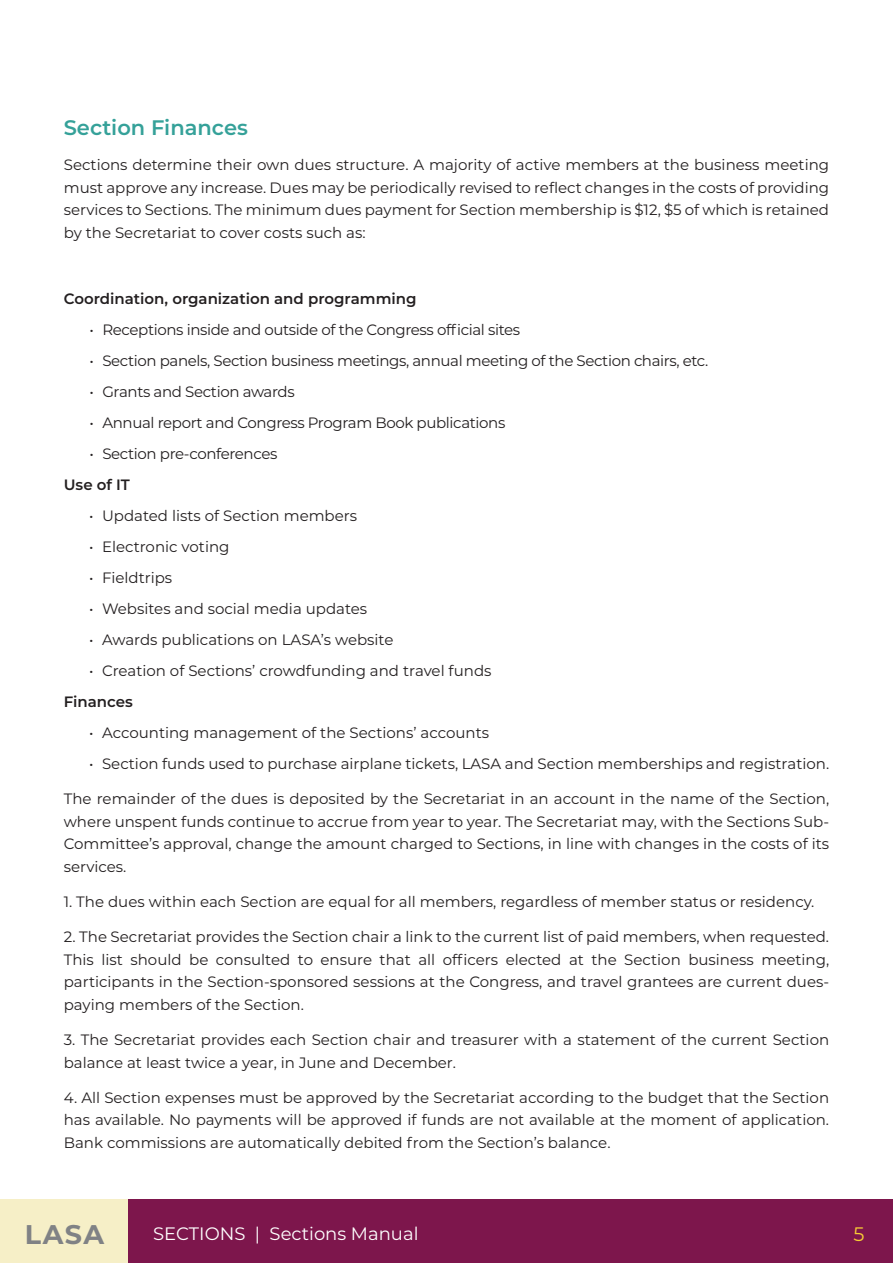
<style>
.page{position:relative;width:893px;height:1263px;background:#fff}
.page>*{position:absolute;margin:0;border:0;box-sizing:border-box;transform-origin:0 0}
.t1{font:700 27px "Montserrat";color:#808285}
.Cuerpo_de_texto{font:600 21px "Montserrat";color:#35a199}
.t2{font:19.5px "Montserrat";color:#f8ce34}
.t3{font:18px "Montserrat";color:#fff}
.Cuerpo_de_texto-2{font:15px/22.5px "Montserrat";color:#231f20;text-align:justify}
.Cuerpo_de_texto-3{font:15px "Montserrat";letter-spacing:-.025em;color:#231f20}
.Cuerpo_de_texto_resa{font:600 15px "Montserrat";color:#231f20}
</style>
<div class="page">
<div style="left:0;top:1199px;width:129px;height:64px;background:#f6efc7"></div>
<div style="left:129px;top:1199px;width:764px;height:64px;background:#7d164c"></div>
<p class="Cuerpo_de_texto" style="left:64px;top:112px;width:186px">Section Finances</p>
<p class="Cuerpo_de_texto-2" style="left:64px;top:153px;width:767px">Sections determine their own dues structure. A majority of active members at the business meeting must approve any increase. Dues may be periodically revised to reflect changes in the costs of providing services to Sections. The minimum dues payment for Section membership is $12, $5 of which is retained by the Secretariat to cover costs such as:</p>
<p class="Cuerpo_de_texto_resa" style="left:64px;top:288px;width:354px">Coordination, organization and programming</p>
<p class="Cuerpo_de_texto-3" style="left:89px;top:319px;width:432px">• Receptions inside and outside of the Congress official sites</p>
<p class="Cuerpo_de_texto-3" style="left:89px;top:350px;width:620px">• Section panels, Section business meetings, annual meeting of the Section chairs, etc.</p>
<p class="Cuerpo_de_texto-3" style="left:89px;top:381px;width:207px">• Grants and Section awards</p>
<p class="Cuerpo_de_texto-3" style="left:89px;top:412px;width:417px">• Annual report and Congress Program Book publications</p>
<p class="Cuerpo_de_texto-3" style="left:89px;top:443px;width:189px">• Section pre-conferences</p>
<p class="Cuerpo_de_texto_resa" style="left:64px;top:474px;width:68px">Use of IT</p>
<p class="Cuerpo_de_texto-2" style="left:89px;top:504px;width:270px">• Updated lists of Section members</p>
<p class="Cuerpo_de_texto-2" style="left:89px;top:535px;width:142px">• Electronic voting</p>
<p class="Cuerpo_de_texto-2" style="left:89px;top:566px;width:85px">• Fieldtrips</p>
<p class="Cuerpo_de_texto-2" style="left:89px;top:597px;width:280px">• Websites and social media updates</p>
<p class="Cuerpo_de_texto-2" style="left:89px;top:628px;width:306px">• Awards publications on LASA’s website</p>
<p class="Cuerpo_de_texto-2" style="left:89px;top:659px;width:404px">• Creation of Sections’ crowdfunding and travel funds</p>
<p class="Cuerpo_de_texto_resa" style="left:64px;top:691px;width:71px">Finances</p>
<p class="Cuerpo_de_texto-2" style="left:89px;top:721px;width:401px">• Accounting management of the Sections’ accounts</p>
<p class="Cuerpo_de_texto-2" style="left:89px;top:752px;width:742px">• Section funds used to purchase airplane tickets, LASA and Section memberships and registration.</p>
<p class="Cuerpo_de_texto-2" style="left:64px;top:787px;width:767px">The remainder of the dues is deposited by the Secretariat in an account in the name of the Section, where unspent funds continue to accrue from year to year. The Secretariat may, with the Sections Sub-Committee’s approval, change the amount charged to Sections, in line with changes in the costs of its services.</p>
<p class="Cuerpo_de_texto-2" style="left:64px;top:890px;width:752px">1. The dues within each Section are equal for all members, regardless of member status or residency.</p>
<p class="Cuerpo_de_texto-2" style="left:64px;top:925px;width:767px">2. The Secretariat provides the Section chair a link to the current list of paid members, when requested.<br>This list should be consulted to ensure that all officers elected at the Section business meeting, participants in the Section-sponsored sessions at the Congress, and travel grantees are current dues&shy;paying members of the Section.</p>
<p class="Cuerpo_de_texto-2" style="left:64px;top:1028px;width:767px">3. The Secretariat provides each Section chair and treasurer with a statement of the current Section balance at least twice a year, in June and December.</p>
<p class="Cuerpo_de_texto-2" style="left:64px;top:1086px;width:767px">4. All Section expenses must be approved by the Secretariat according to the budget that the Section has available. No payments will be approved if funds are not available at the moment of application.<br>Bank commissions are automatically debited from the Section’s balance.</p>
<h1 class="t1" style="left:25px;top:1215px;width:81px">LASA</h1>
<p class="t3" style="left:153px;top:1221px;width:267px">SECTIONS | Sections Manual</p>
<h3 class="t2" style="left:853px;top:1220px;width:13px">5</h3>
</div>
